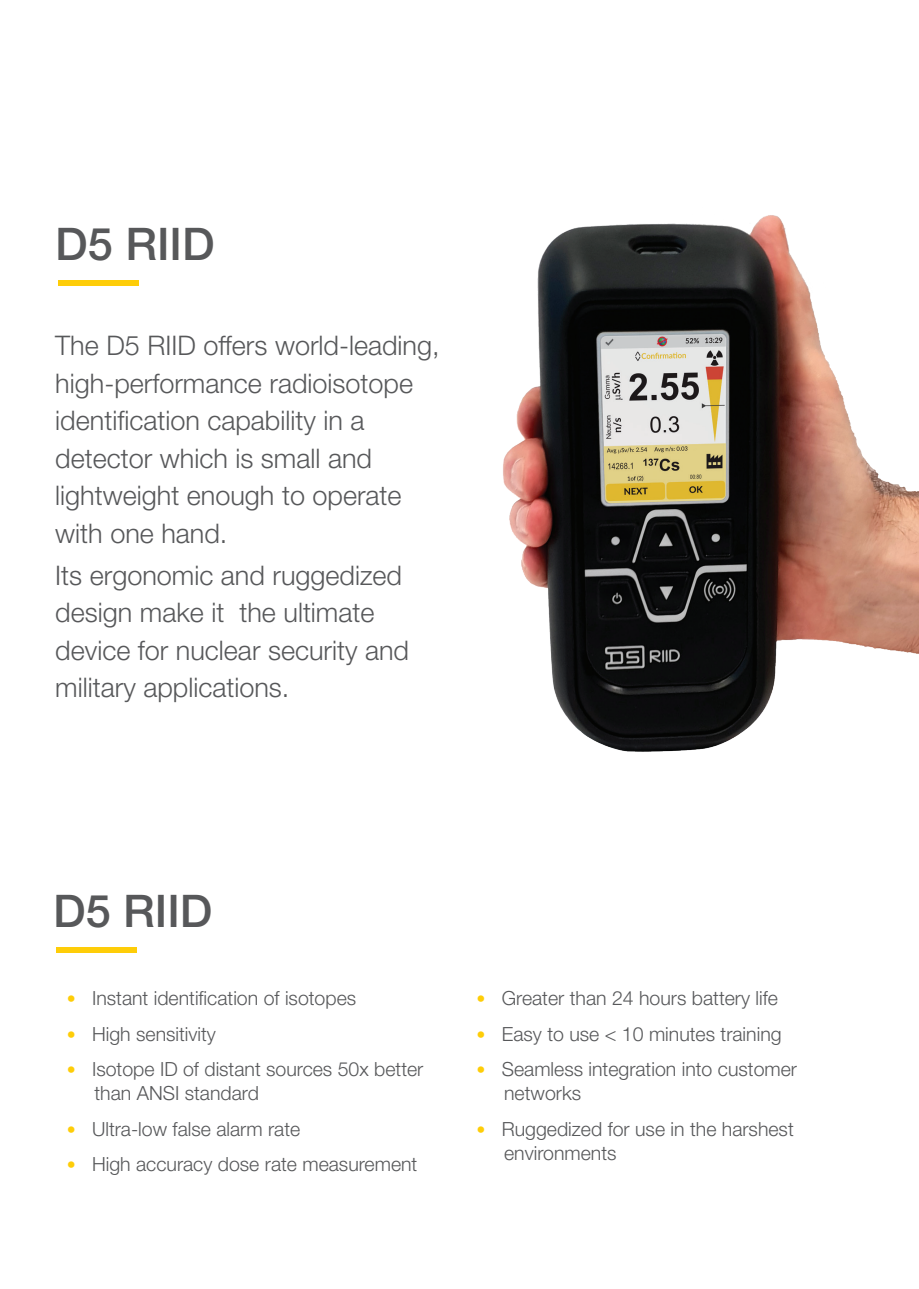
<style>
.page{position:relative;width:919px;height:1289px;background:#fff}
.page>*{position:absolute;margin:0;border:0;box-sizing:border-box;transform-origin:0 0}
.t1{font:500 45px "Helvetica Neue LT Std";color:#57585a}
.t2{font:300 27px/37.5px "Helvetica Neue LT Std";color:#57585a}
.t3{font:300 19.5px/24px "Helvetica Neue LT Std";color:#57585a}
.s1{font-size:18px;color:#fecd08}
</style>
<div class="page">
<img style="left:503px;top:215px;width:415px;height:537px">
<div style="left:58px;top:281px;width:81px;height:5px;background:#fecd08"></div>
<div style="left:56px;top:947px;width:81px;height:5px;background:#fecd08"></div>
<h1 class="t1" style="left:55px;top:217px;width:161px">D5 RIID</h1>
<h2 class="t2" style="left:55px;top:326px;width:386px">The D5 RIID offers world-leading, high-performance radioisotope identification capability in a detector which is small and lightweight enough to operate with one hand.</h2>
<h2 class="t2" style="left:55px;top:556px;width:355px">Its ergonomic and ruggedized design make it the ultimate device for nuclear security and military applications.</h2>
<h1 class="t1" style="left:53px;top:883px;width:161px">D5 RIID</h1>
<p class="t3" style="left:67px;top:985px;width:291px"><span class="s1">•</span> Instant identification of isotopes</p>
<p class="t3" style="left:67px;top:1021px;width:151px"><span class="s1">•</span> High sensitivity</p>
<p class="t3" style="left:94px;top:1056px;width:330px;text-indent:-28px"><span class="s1">•</span> Isotope ID of distant sources 50x better than ANSI standard</p>
<p class="t3" style="left:67px;top:1116px;width:235px"><span class="s1">•</span> Ultra-low false alarm rate</p>
<p class="t3" style="left:67px;top:1151px;width:352px"><span class="s1">•</span> High accuracy dose rate measurement</p>
<p class="t3" style="left:476px;top:985px;width:303px"><span class="s1">•</span> Greater than 24 hours battery life</p>
<p class="t3" style="left:476px;top:1021px;width:306px"><span class="s1">•</span> Easy to use &lt; 10 minutes training</p>
<p class="t3" style="left:504px;top:1056px;width:294px;text-indent:-28px"><span class="s1">•</span> Seamless integration into customer networks</p>
<p class="t3" style="left:504px;top:1116px;width:291px;text-indent:-28px"><span class="s1">•</span> Ruggedized for use in the harshest environments</p>
</div>
